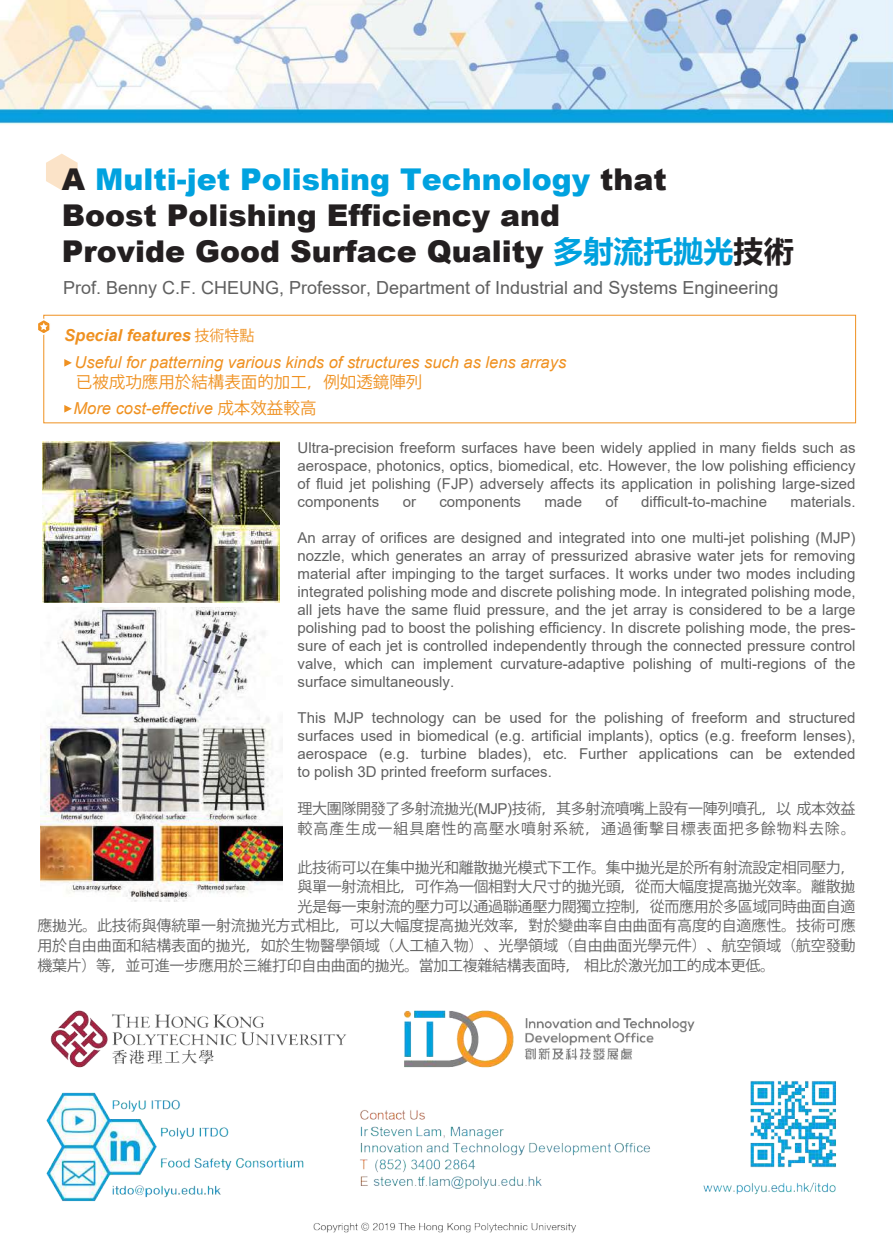
<style>
.page{position:relative;width:893px;height:1234px;background:#fff}
.page>*{position:absolute;margin:0;border:0;box-sizing:border-box;transform-origin:0 0}
.t1{font:900 30px/36px "Arial";color:#231f20}
.t2{font:18px "Arial";color:#606060}
.t3{font:italic 16.5px/27px "Arial";color:#ef9121}
.t4{font:16.5px "Koz Go Pr 6 N";color:#ef9121}
.t5{font:15px/18px "Arial";color:#606060;text-align:justify}
.t6{font:15px "Koz Go Pr 6 N";letter-spacing:-.02em;color:#606060}
.t7{font:15px/19.5px "Koz Go Pr 6 N";letter-spacing:.065em;color:#606060}
.s1{color:#00a2df}
.s2{font-family:"Microsoft Ya Hei";font-weight:700;color:#00a2df}
.s3{font-family:"Microsoft Ya Hei";font-weight:700}
.s4{font-weight:700}
.s5{font-family:"Koz Go Pr 6 N";font-style:normal;font-size:15px}
.s6{font-family:"Koz Go Pr 6 N";font-style:normal}
.s7{font-family:"Sim Hei"}
.s8{font-family:"Arial"}
</style>
<div class="page">
<img style="left:0;top:0;width:893px;height:1233px">
<div style="left:43px;top:315px;width:813px;height:108px;border:1px solid #ef9121"></div>
<svg style="left:35px;top:317px;width:17px;height:19px"></svg>
<svg style="left:64px;top:359px;width:8px;height:7px"></svg>
<svg style="left:64px;top:405px;width:8px;height:7px"></svg>
<svg style="left:46px;top:153px;width:32px;height:37px"></svg>
<img style="left:40px;top:607px;width:242px;height:294px">
<img style="left:43px;top:442px;width:236px;height:160px">
<h1 class="t1" style="left:62px;top:161px;width:733px">A <span class="s1">Multi-jet Polishing Technology</span> that<br>Boost Polishing Efficiency and<br>Provide Good Surface Quality <span class="s2">多射流托拋光</span><span class="s3">技術</span></h1>
<p class="t2" style="left:63px;top:276px;width:717px">Prof. Benny C.F. CHEUNG, Professor, Department of Industrial and Systems Engineering</p>
<p class="t3" style="left:75px;top:322px;width:493px;text-indent:-10px"><span class="s4">Special features</span> <span class="s5">技術特點<br></span>Useful for patterning various kinds of structures such as lens arrays</p>
<p class="t4" style="left:76px;top:373px;width:348px">已被成功應用於結構表面的加工，例如透鏡陣列</p>
<p class="t3" style="left:73px;top:395px;width:244px">More cost-effective <span class="s6">成本效益較高</span></p>
<p class="t5" style="left:297px;top:438px;width:559px">Ultra-precision freeform surfaces have been widely applied in many fields such as aerospace, photonics, optics, biomedical, etc. However, the low polishing efficiency of fluid jet polishing (FJP) adversely affects its application in polishing large-sized components</p>
<p class="t5" style="left:403px;top:492px;width:15px">or</p>
<p class="t5" style="left:439px;top:492px;width:83px">components</p>
<p class="t5" style="left:544px;top:492px;width:39px">made</p>
<p class="t5" style="left:605px;top:492px;width:14px">of</p>
<p class="t5" style="left:641px;top:492px;width:127px">difficult-to-machine</p>
<p class="t5" style="left:790px;top:492px;width:67px">materials.</p>
<p class="t5" style="left:297px;top:528px;width:559px">An array of orifices are designed and integrated into one multi-jet polishing (MJP) nozzle, which generates an array of pressurized abrasive water jets for removing material after impinging to the target surfaces. It works under two modes including integrated polishing mode and discrete polishing mode. In integrated polishing mode, all jets have the same fluid pressure, and the jet array is considered to be a large polishing pad to boost the polishing efficiency. In discrete polishing mode, the pres&shy;sure of each jet is controlled independently through the connected pressure control valve, which can implement curvature-adaptive polishing of multi-regions of the surface simultaneously.</p>
<p class="t5" style="left:297px;top:708px;width:559px">This MJP technology can be used for the polishing of freeform and structured surfaces used in biomedical (e.g. artificial implants), optics (e.g. freeform lenses), aerospace (e.g. turbine blades), etc. Further applications can be extended to polish 3D printed freeform surfaces.</p>
<p class="t7" style="left:297px;top:799px;width:560px">理大團隊開發了多射流<span class="s7">拋</span>光<span class="s8">(MJP)</span>技術，其多射流噴嘴上設有一陣列噴孔，以成本效益較高產生成一組具磨性的高壓水噴射系統，通過衝擊目標表面把多餘物料去除。</p>
<p class="t6" style="left:297px;top:858px;width:559px">此技術可以在集中<span class="s7">拋</span>光和離散<span class="s7">拋</span>光模式下工作。集中<span class="s7">拋</span>光是於所有射流設定相同壓力，</p>
<p class="t6" style="left:297px;top:878px;width:559px">與單一射流相比，可作為一個相對大尺寸的<span class="s7">拋</span>光頭，從而大幅度提高<span class="s7">拋</span>光效率。離散<span class="s7">拋</span></p>
<p class="t6" style="left:297px;top:897px;width:559px">光是每一束射流的壓力可以通過聯通壓力閥獨立控制，從而應用於多區域同時曲面自適</p>
<p class="t6" style="left:37px;top:917px;width:820px">應<span class="s7">拋</span>光。此技術與傳統單一射流<span class="s7">拋</span>光方式相比，可以大幅度提高<span class="s7">拋</span>光效率，對於變曲率自由曲面有高度的自適應性。技術可應</p>
<p class="t6" style="left:37px;top:936px;width:819px">用於自由曲面和結構表面的<span class="s7">拋</span>光，如於生物醫學領域（人工植入物）、光學領域（自由曲面光學元件）、航空領域（航空發動</p>
<p class="t6" style="left:37px;top:956px;width:739px">機葉片）等，並可進一步應用於三維打印自由曲面的<span class="s7">拋</span>光。當加工複雜結構表面時，相比於激光加工的成本更低。</p>
</div>
